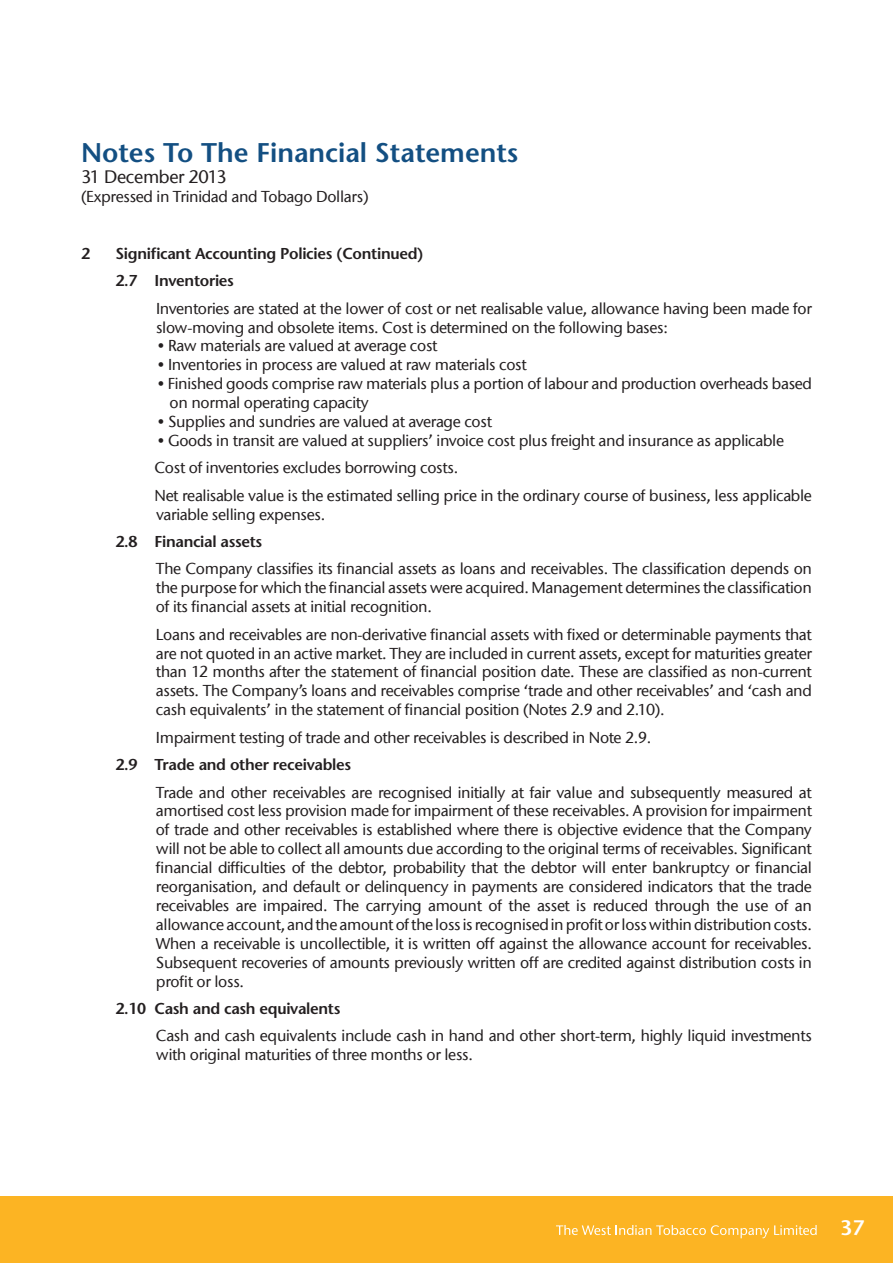
<style>
.page{position:relative;width:893px;height:1263px;background:#fff}
.page>*{position:absolute;margin:0;border:0;box-sizing:border-box;transform-origin:0 0}
.t1{font:600 27px "Stone Sans";color:#134f82}
.t2{font:600 21px "Stone Sans";color:#fff}
.t3{font:500 18px "Stone Sans ITC";letter-spacing:-.02em;color:#231f20}
.t4{font:500 15.75px/18.9px "Stone Sans ITC";letter-spacing:-.02em;color:#231f20}
.t5{font:600 15.75px/27.5px "Stone Sans";letter-spacing:-.02em;color:#231f20}
</style>
<div class="page">
<div style="left:0;top:1196px;width:893px;height:67px;background:#fcb423"></div>
<svg style="left:556px;top:1225px;width:261px;height:13px"></svg>
<h1 class="t1" style="left:81px;top:135px;width:439px">Notes To The Financial Statements</h1>
<p class="t3" style="left:81px;top:166px;width:147px">31 December 2013</p>
<p class="t4" style="left:81px;top:187px;width:289px">(Expressed in Trinidad and Tobago Dollars)</p>
<p class="t5" style="left:81px;top:239px;width:11px">2</p>
<p class="t5" style="left:115px;top:239px;width:310px">Significant Accounting Policies (Continued)<br>2.7 Inventories</p>
<p class="t4" style="left:156px;top:299px;width:657px">Inventories are stated at the lower of cost or net realisable value, allowance having been made for slow-moving and obsolete items. Cost is determined on the following bases:</p>
<p class="t4" style="left:157px;top:336px;width:282px">• Raw materials are valued at average cost</p>
<p class="t4" style="left:157px;top:355px;width:371px">• Inventories in process are valued at raw materials cost</p>
<p class="t4" style="left:169px;top:374px;width:644px;text-indent:-12px">• Finished goods comprise raw materials plus a portion of labour and production overheads based on normal operating capacity</p>
<p class="t4" style="left:157px;top:412px;width:336px">• Supplies and sundries are valued at average cost</p>
<p class="t4" style="left:154px;top:427px;width:659px;line-height:27.5px">• Goods in transit are valued at suppliers’ invoice cost plus freight and insurance as applicable<br>Cost of inventories excludes borrowing costs.<br>Net realisable value is the estimated selling price in the ordinary course of business, less applicable</p>
<p class="t4" style="left:156px;top:505px;width:171px">variable selling expenses.</p>
<p class="t5" style="left:115px;top:528px;width:148px">2.8 Financial assets</p>
<p class="t4" style="left:156px;top:559px;width:658px;text-align:justify">The Company classifies its financial assets as loans and receivables. The classification depends on the purpose for which the financial assets were acquired. Management determines the classification of its financial assets at initial recognition.</p>
<p class="t4" style="left:156px;top:625px;width:657px;text-align:justify">Loans and receivables are non-derivative financial assets with fixed or determinable payments that are not quoted in an active market. They are included in current assets, except for maturities greater than 12 months after the statement of financial position date. These are classified as non-current assets. The Company’s loans and receivables comprise ‘trade and other receivables’ and ‘cash and cash equivalents’ in the statement of financial position (Notes 2.9 and 2.10).</p>
<p class="t4" style="left:156px;top:728px;width:497px">Impairment testing of trade and other receivables is described in Note 2.9.</p>
<p class="t5" style="left:115px;top:751px;width:237px">2.9 Trade and other receivables</p>
<p class="t4" style="left:156px;top:782px;width:657px;text-align:justify">Trade and other receivables are recognised initially at fair value and subsequently measured at amortised cost less provision made for impairment of these receivables. A provision for impairment of trade and other receivables is established where there is objective evidence that the Company will not be able to collect all amounts due according to the original terms of receivables. Significant financial difficulties of the debtor, probability that the debtor will enter bankruptcy or financial reorganisation, and default or delinquency in payments are considered indicators that the trade receivables are impaired. The carrying amount of the asset is reduced through the use of an allowance account, and the amount of the loss is recognised in profit or loss within distribution costs.<br>When a receivable is uncollectible, it is written off against the allowance account for receivables.<br>Subsequent recoveries of amounts previously written off are credited against distribution costs in profit or loss.</p>
<p class="t5" style="left:115px;top:994px;width:227px">2.10 Cash and cash equivalents</p>
<p class="t4" style="left:156px;top:1026px;width:657px">Cash and cash equivalents include cash in hand and other short-term, highly liquid investments with original maturities of three months or less.</p>
<h2 class="t2" style="left:840px;top:1215px;width:26px">37</h2>
</div>
